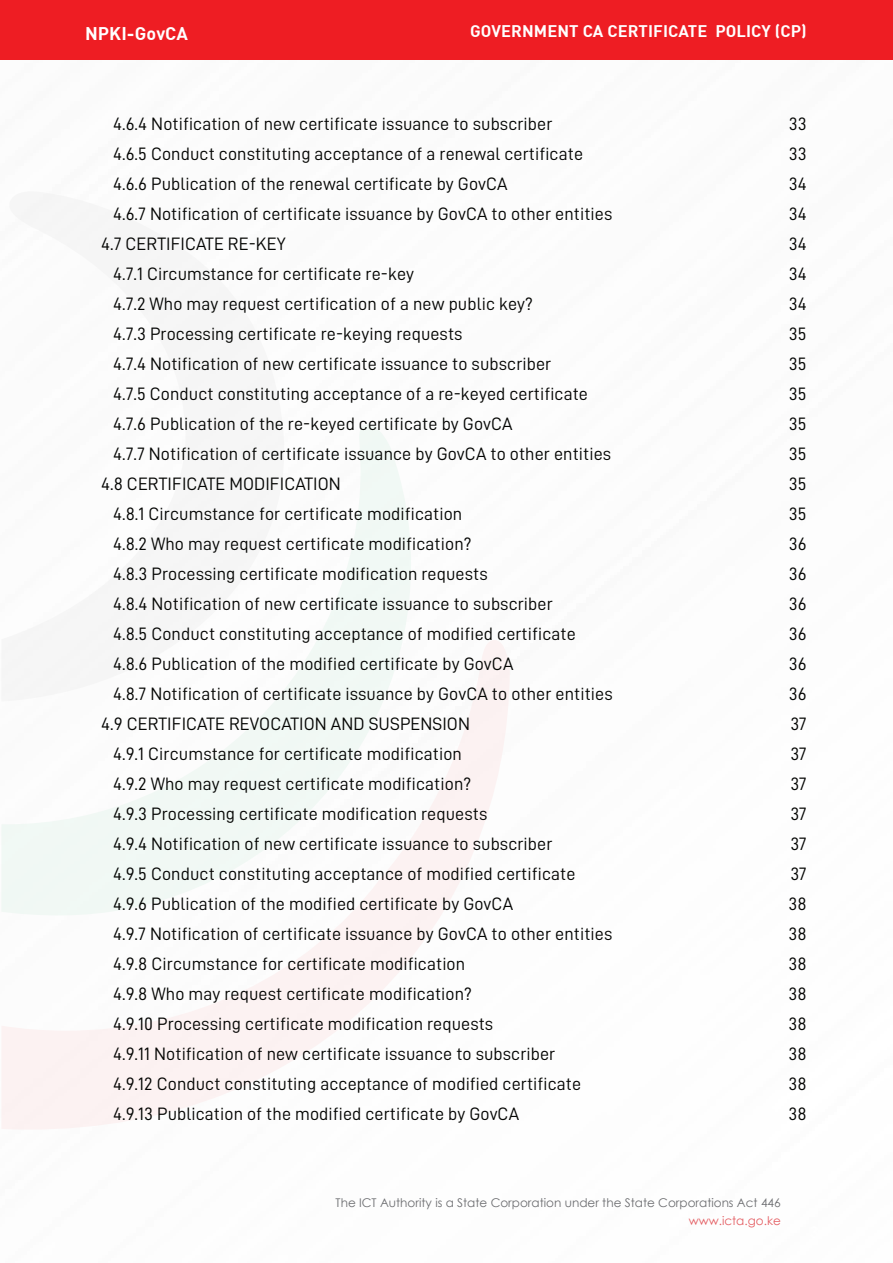
<style>
.page{position:relative;width:893px;height:1263px;background:#fff}
.page>*{position:absolute;margin:0;border:0;box-sizing:border-box;transform-origin:0 0}
.FOR_Table{font:18px "D DIN";letter-spacing:.005em;color:#040503}
.t1{font:18px "DIN Bold";letter-spacing:.005em;color:#fff}
.t2{font:700 16.5px "DIN";letter-spacing:.005em;color:#fff}
.t3{font:12px "Century Gothic";color:#6c6d70}
.t4{font:12px "Century Gothic";color:#d9181f}
</style>
<div class="page">
<svg style="left:317px;top:425px;width:94px;height:215px;fill:#f1f9f5"></svg>
<svg style="left:1px;top:640px;width:509px;height:489px"></svg>
<svg style="left:1px;top:194px;width:296px;height:507px"></svg>
<div style="left:0;top:0;width:893px;height:60px;background:#ee1d23"></div>
<p class="t1" style="left:85px;top:21px;width:104px">NPKI-GovCA</p>
<p class="t2" style="left:470px;top:21px;width:338px">GOVERNMENT CA CERTIFICATE POLICY (CP)</p>
<p class="FOR_Table" style="left:113px;top:114px;width:441px">4.6.4 Notification of new certificate issuance to subscriber</p>
<p class="FOR_Table" style="left:789px;top:114px;width:19px">33</p>
<p class="FOR_Table" style="left:113px;top:144px;width:472px">4.6.5 Conduct constituting acceptance of a renewal certificate</p>
<p class="FOR_Table" style="left:789px;top:144px;width:19px">33</p>
<p class="FOR_Table" style="left:113px;top:174px;width:396px">4.6.6 Publication of the renewal certificate by GovCA</p>
<p class="FOR_Table" style="left:789px;top:174px;width:19px">34</p>
<p class="FOR_Table" style="left:113px;top:204px;width:501px">4.6.7 Notification of certificate issuance by GovCA to other entities</p>
<p class="FOR_Table" style="left:789px;top:204px;width:19px">34</p>
<p class="FOR_Table" style="left:101px;top:234px;width:186px">4.7 CERTIFICATE RE-KEY</p>
<p class="FOR_Table" style="left:789px;top:234px;width:19px">34</p>
<p class="FOR_Table" style="left:113px;top:264px;width:303px">4.7.1 Circumstance for certificate re-key</p>
<p class="FOR_Table" style="left:789px;top:264px;width:19px">34</p>
<p class="FOR_Table" style="left:113px;top:294px;width:421px">4.7.2 Who may request certification of a new public key?</p>
<p class="FOR_Table" style="left:789px;top:294px;width:19px">34</p>
<p class="FOR_Table" style="left:113px;top:324px;width:351px">4.7.3 Processing certificate re-keying requests</p>
<p class="FOR_Table" style="left:789px;top:324px;width:19px">35</p>
<p class="FOR_Table" style="left:113px;top:354px;width:440px">4.7.4 Notification of new certificate issuance to subscriber</p>
<p class="FOR_Table" style="left:789px;top:354px;width:19px">35</p>
<p class="FOR_Table" style="left:113px;top:384px;width:476px">4.7.5 Conduct constituting acceptance of a re-keyed certificate</p>
<p class="FOR_Table" style="left:789px;top:384px;width:19px">35</p>
<p class="FOR_Table" style="left:113px;top:414px;width:401px">4.7.6 Publication of the re-keyed certificate by GovCA</p>
<p class="FOR_Table" style="left:789px;top:414px;width:19px">35</p>
<p class="FOR_Table" style="left:113px;top:444px;width:500px">4.7.7 Notification of certificate issuance by GovCA to other entities</p>
<p class="FOR_Table" style="left:789px;top:444px;width:19px">35</p>
<p class="FOR_Table" style="left:101px;top:474px;width:241px">4.8 CERTIFICATE MODIFICATION</p>
<p class="FOR_Table" style="left:789px;top:474px;width:19px">35</p>
<p class="FOR_Table" style="left:113px;top:504px;width:351px">4.8.1 Circumstance for certificate modification</p>
<p class="FOR_Table" style="left:789px;top:504px;width:19px">35</p>
<p class="FOR_Table" style="left:113px;top:534px;width:360px">4.8.2 Who may request certificate modification?</p>
<p class="FOR_Table" style="left:789px;top:534px;width:19px">36</p>
<p class="FOR_Table" style="left:113px;top:564px;width:376px">4.8.3 Processing certificate modification requests</p>
<p class="FOR_Table" style="left:789px;top:564px;width:19px">36</p>
<p class="FOR_Table" style="left:113px;top:594px;width:441px">4.8.4 Notification of new certificate issuance to subscriber</p>
<p class="FOR_Table" style="left:789px;top:594px;width:19px">36</p>
<p class="FOR_Table" style="left:113px;top:624px;width:464px">4.8.5 Conduct constituting acceptance of modified certificate</p>
<p class="FOR_Table" style="left:789px;top:624px;width:19px">36</p>
<p class="FOR_Table" style="left:113px;top:654px;width:402px">4.8.6 Publication of the modified certificate by GovCA</p>
<p class="FOR_Table" style="left:789px;top:654px;width:19px">36</p>
<p class="FOR_Table" style="left:113px;top:684px;width:501px">4.8.7 Notification of certificate issuance by GovCA to other entities</p>
<p class="FOR_Table" style="left:789px;top:684px;width:19px">36</p>
<p class="FOR_Table" style="left:101px;top:714px;width:370px">4.9 CERTIFICATE REVOCATION AND SUSPENSION</p>
<p class="FOR_Table" style="left:790px;top:714px;width:18px">37</p>
<p class="FOR_Table" style="left:113px;top:744px;width:350px">4.9.1 Circumstance for certificate modification</p>
<p class="FOR_Table" style="left:790px;top:744px;width:18px">37</p>
<p class="FOR_Table" style="left:113px;top:774px;width:360px">4.9.2 Who may request certificate modification?</p>
<p class="FOR_Table" style="left:790px;top:774px;width:18px">37</p>
<p class="FOR_Table" style="left:113px;top:804px;width:376px">4.9.3 Processing certificate modification requests</p>
<p class="FOR_Table" style="left:790px;top:804px;width:18px">37</p>
<p class="FOR_Table" style="left:113px;top:834px;width:441px">4.9.4 Notification of new certificate issuance to subscriber</p>
<p class="FOR_Table" style="left:790px;top:834px;width:18px">37</p>
<p class="FOR_Table" style="left:113px;top:864px;width:464px">4.9.5 Conduct constituting acceptance of modified certificate</p>
<p class="FOR_Table" style="left:790px;top:864px;width:18px">37</p>
<p class="FOR_Table" style="left:113px;top:894px;width:402px">4.9.6 Publication of the modified certificate by GovCA</p>
<p class="FOR_Table" style="left:788px;top:894px;width:20px">38</p>
<p class="FOR_Table" style="left:113px;top:924px;width:501px">4.9.7 Notification of certificate issuance by GovCA to other entities</p>
<p class="FOR_Table" style="left:788px;top:924px;width:20px">38</p>
<p class="FOR_Table" style="left:113px;top:954px;width:354px">4.9.8 Circumstance for certificate modification</p>
<p class="FOR_Table" style="left:788px;top:954px;width:20px">38</p>
<p class="FOR_Table" style="left:113px;top:984px;width:360px">4.9.8 Who may request certificate modification?</p>
<p class="FOR_Table" style="left:788px;top:984px;width:20px">38</p>
<p class="FOR_Table" style="left:113px;top:1014px;width:382px">4.9.10 Processing certificate modification requests</p>
<p class="FOR_Table" style="left:788px;top:1014px;width:20px">38</p>
<p class="FOR_Table" style="left:113px;top:1044px;width:444px">4.9.11 Notification of new certificate issuance to subscriber</p>
<p class="FOR_Table" style="left:788px;top:1044px;width:20px">38</p>
<p class="FOR_Table" style="left:113px;top:1074px;width:470px">4.9.12 Conduct constituting acceptance of modified certificate</p>
<p class="FOR_Table" style="left:788px;top:1074px;width:20px">38</p>
<p class="FOR_Table" style="left:113px;top:1104px;width:408px">4.9.13 Publication of the modified certificate by GovCA</p>
<p class="FOR_Table" style="left:788px;top:1104px;width:20px">38</p>
<p class="t3" style="left:336px;top:1194px;width:447px">The ICT Authority is a State Corporation under the State Corporations Act 446</p>
<p class="t4" style="left:689px;top:1212px;width:94px">www.icta.go.ke</p>
</div>
